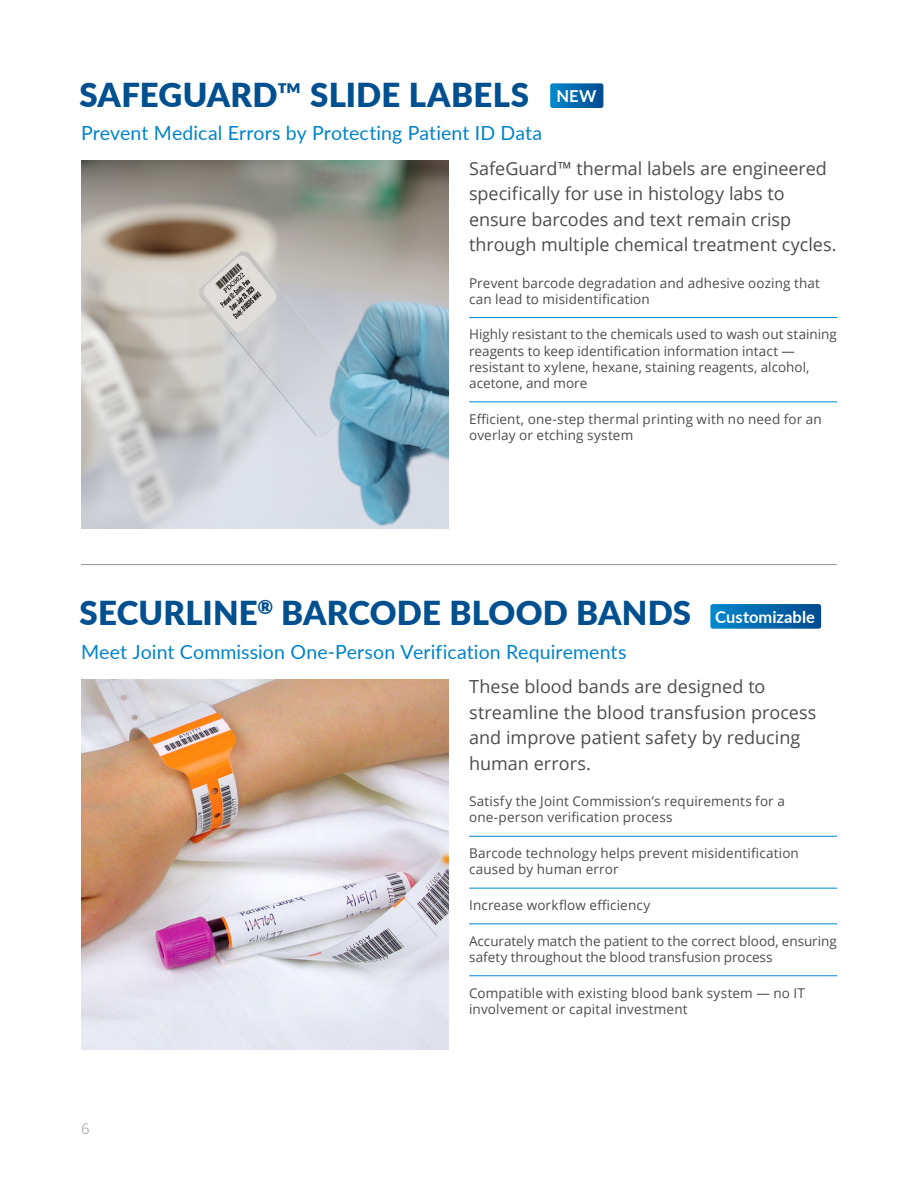
<style>
.page{position:relative;width:918px;height:1188px;background:#fff}
.page>*{position:absolute;margin:0;border:0;box-sizing:border-box;transform-origin:0 0}
.t1{font:900 33px "Lato";letter-spacing:.005em;color:#005090}
.PDC_Subhead{font:19.5px "Lato";letter-spacing:.005em;color:#0083ca}
.PDC_Subhead-2{font:18px/25.5px "Open Sans";color:#4b4c4d}
.Lato_all_caps{font:700 16.5px "Lato";letter-spacing:.005em;color:#fff}
.Intro_Copy{font:15px "Open Sans";color:#b2b5b9}
.Product_Marketing_Points_blue_line{font:13.5px/16.2px "Open Sans";letter-spacing:.005em;color:#4b4c4d}
.Product_Marketing_Points_no_line{font:13.5px/16.2px "Open Sans";letter-spacing:.01em;color:#4b4c4d}
.s1{font-weight:700}
</style>
<div class="page">
<hr style="left:469px;top:317px;width:368px;height:1px;background:#0088ce">
<hr style="left:469px;top:402px;width:368px;height:1px;background:#0088ce">
<img style="left:81px;top:161px;width:368px;height:367px">
<hr style="left:81px;top:564px;width:756px;height:1px;background:#939598">
<img style="left:81px;top:679px;width:368px;height:371px">
<hr style="left:469px;top:836px;width:368px;height:1px;background:#0088ce">
<hr style="left:469px;top:888px;width:368px;height:1px;background:#0088ce">
<hr style="left:469px;top:924px;width:368px;height:1px;background:#0088ce">
<hr style="left:469px;top:975px;width:368px;height:1px;background:#0088ce">
<svg style="left:710px;top:604px;width:111px;height:25px;background:#056baf"></svg>
<svg style="left:550px;top:83px;width:53px;height:25px"></svg>
<p class="t1" style="left:80px;top:71px;width:451px">SAFEGUARD<span class="s1">™</span> SLIDE LABELS</p>
<p class="PDC_Subhead" style="left:81px;top:119px;width:463px">Prevent Medical Errors by Protecting Patient ID Data</p>
<p class="Lato_all_caps" style="left:557px;top:84px;width:41px">NEW</p>
<p class="PDC_Subhead-2" style="left:469px;top:155px;width:369px">SafeGuard™ thermal labels are engineered specifically for use in histology labs to ensure barcodes and text remain crisp through multiple chemical treatment cycles.</p>
<p class="Product_Marketing_Points_blue_line" style="left:469px;top:274px;width:352px">Prevent barcode degradation and adhesive oozing that can lead to misidentification</p>
<p class="Product_Marketing_Points_blue_line" style="left:469px;top:326px;width:369px">Highly resistant to the chemicals used to wash out staining reagents to keep identification information intact — resistant to xylene, hexane, staining reagents, alcohol, acetone, and more</p>
<p class="Product_Marketing_Points_no_line" style="left:469px;top:410px;width:354px">Efficient, one-step thermal printing with no need for an overlay or etching system</p>
<p class="t1" style="left:80px;top:588px;width:613px">SECURLINE<sup>®</sup> BARCODE BLOOD BANDS</p>
<p class="PDC_Subhead" style="left:81px;top:638px;width:547px">Meet Joint Commission One-Person Verification Requirements</p>
<p class="PDC_Subhead-2" style="left:469px;top:674px;width:349px">These blood bands are designed to streamline the blood transfusion process and improve patient safety by reducing human errors.</p>
<p class="Product_Marketing_Points_blue_line" style="left:469px;top:793px;width:317px">Satisfy the Joint Commission’s requirements for a one-person verification process</p>
<p class="Product_Marketing_Points_blue_line" style="left:469px;top:845px;width:331px">Barcode technology helps prevent misidentification caused by human error</p>
<p class="Product_Marketing_Points_blue_line" style="left:469px;top:897px;width:183px">Increase workflow efficiency</p>
<p class="Product_Marketing_Points_blue_line" style="left:469px;top:932px;width:369px">Accurately match the patient to the correct blood, ensuring safety throughout the blood transfusion process</p>
<p class="Product_Marketing_Points_no_line" style="left:469px;top:984px;width:337px">Compatible with existing blood bank system — no IT involvement or capital investment</p>
<p class="Lato_all_caps" style="left:715px;top:605px;width:101px">Customizable</p>
<p class="Intro_Copy" style="left:81px;top:1118px;width:10px">6</p>
</div>
